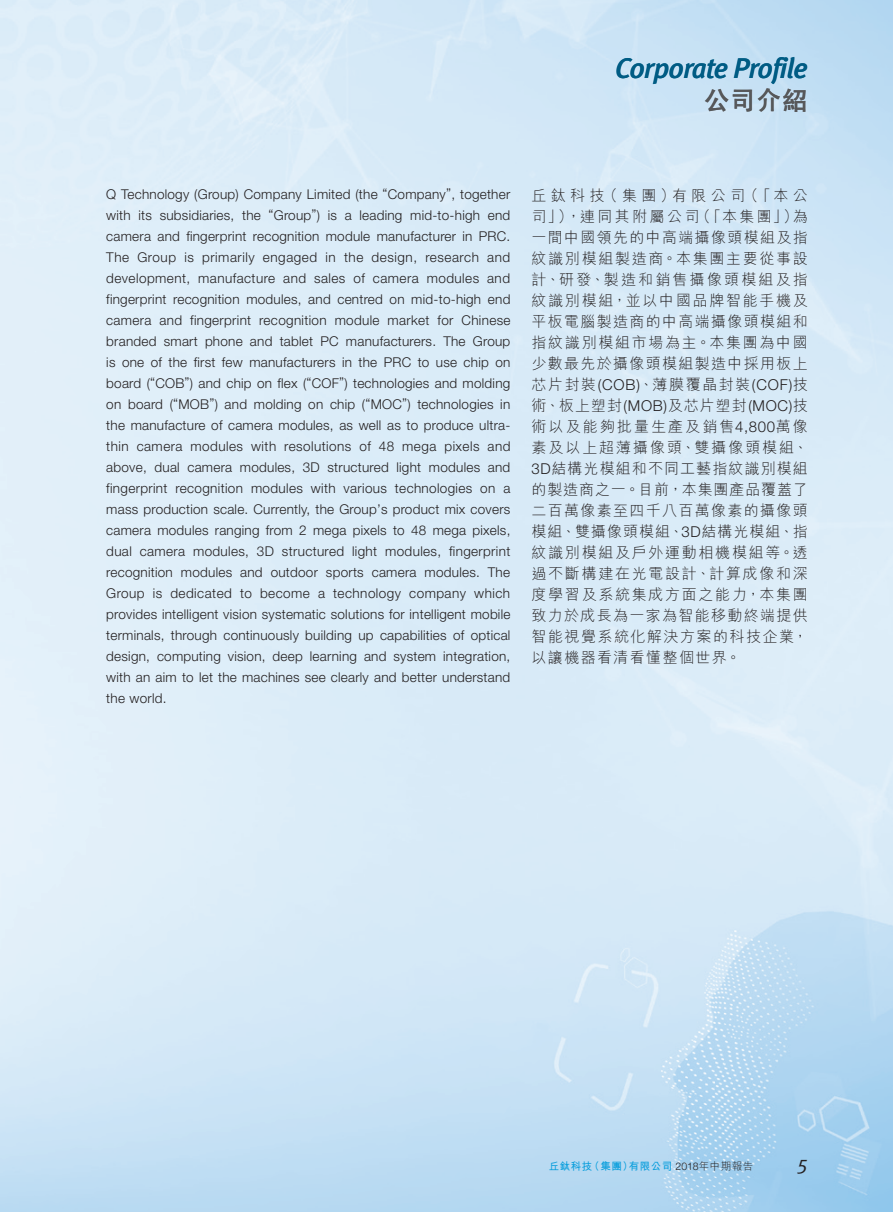
<style>
.page{position:relative;width:893px;height:1212px;background:#fff}
.page>*{position:absolute;margin:0;border:0;box-sizing:border-box;transform-origin:0 0}
.t1{font:italic 500 28.5px "Meta Pro";letter-spacing:-.04em;color:#005c84}
.t2{font:700 26.25px "C Hei 2 HK";color:#57585a}
.t3{font:italic 20.25px "Meta Pro";color:#231f20}
.C_Body_Text{font:300 15px/21px "M Hei HK";letter-spacing:.095em;color:#231f20;text-align:justify}
.Body_Text{font:300 13.5px/21px "Helvetica Neue LT Std";letter-spacing:.02em;color:#231f20;text-align:justify}
.t4{font:700 10.5px "M Hei HK";letter-spacing:.05em;color:#069ddc}
.s1{font-family:"Helvetica Neue LT Std"}
.s2{font-family:"Helvetica Neue LT Std";font-weight:300;color:#231f20}
.s3{font-weight:300;color:#231f20}
</style>
<div class="page">
<img style="left:0;top:0;width:893px;height:1212px">
<p class="t1" style="left:615px;top:50px;width:194px">Corporate Profile</p>
<p class="t2" style="left:703px;top:87px;width:106px">公司介紹</p>
<p class="Body_Text" style="left:106px;top:184px;width:406px">Q Technology (Group) Company Limited (the “Company”, together with its subsidiaries, the “Group”) is a leading mid-to-high end camera and fingerprint recognition module manufacturer in PRC.<br>The Group is primarily engaged in the design, research and development, manufacture and sales of camera modules and fingerprint recognition modules, and centred on mid-to-high end camera and fingerprint recognition module market for Chinese branded smart phone and tablet PC manufacturers. The Group is one of the first few manufacturers in the PRC to use chip on board (“COB”) and chip on flex (“COF”) technologies and molding on board (“MOB”) and molding on chip (“MOC”) technologies in the manufacture of camera modules, as well as to produce ultra&shy;thin camera modules with resolutions of 48 mega pixels and above, dual camera modules, 3D structured light modules and fingerprint recognition modules with various technologies on a mass production scale. Currently, the Group’s product mix covers camera modules ranging from 2 mega pixels to 48 mega pixels, dual camera modules, 3D structured light modules, fingerprint recognition modules and outdoor sports camera modules. The Group is dedicated to become a technology company which provides intelligent vision systematic solutions for intelligent mobile terminals, through continuously building up capabilities of optical design, computing vision, deep learning and system integration, with an aim to let the machines see clearly and better understand the world.</p>
<p class="C_Body_Text" style="left:531px;top:184px;width:278px">丘鈦科技（集團）有限公司（「本公司」），連同其附屬公司（「本集團」）為一間中國領先的中高端攝像頭模組及指紋識別模組製造商。本集團主要從事設計、研發、製造和銷售攝像頭模組及指紋識別模組，並以中國品牌智能手機及平板電腦製造商的中高端攝像頭模組和指紋識別模組市場為主。本集團為中國少數最先於攝像頭模組製造中採用板上芯片封裝<span class="s1">(COB)</span>、薄膜覆晶封裝<span class="s1">(COF)</span>技術、板上塑封<span class="s1">(MOB)</span>及芯片塑封<span class="s1">(MOC)</span>技術以及能夠批量生產及銷售<span class="s1">4,800</span>萬像素及以上超薄攝像頭、雙攝像頭模組、<span class="s1">3D</span>結構光模組和不同工藝指紋識別模組的製造商之一。目前，本集團產品覆蓋了二百萬像素至四千八百萬像素的攝像頭模組、雙攝像頭模組、<span class="s1">3D</span>結構光模組、指紋識別模組及戶外運動相機模組等。透過不斷構建在光電設計、計算成像和深度學習及系統集成方面之能力，本集團致力於成長為一家為智能移動終端提供智能視覺系統化解決方案的科技企業，以讓機器看清看懂整個世界。</p>
<p class="t4" style="left:549px;top:1158px;width:206px">丘鈦科技（集團）有限公司 <span class="s2">2018</span><span class="s3">年中期報告</span></p>
<p class="t3" style="left:798px;top:1150px;width:11px">5</p>
</div>
